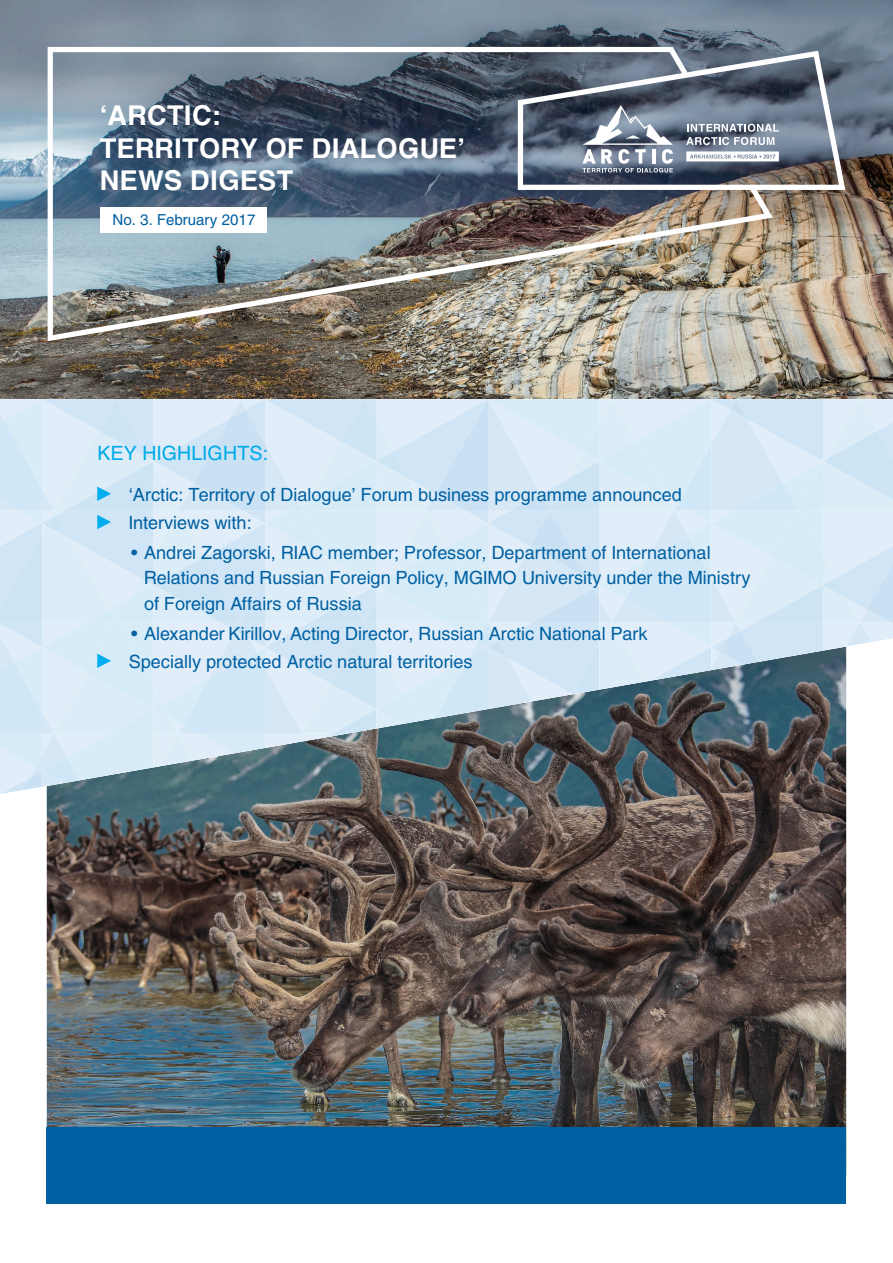
<style>
.page{position:relative;width:893px;height:1263px;background:#fff}
.page>*{position:absolute;margin:0;border:0;box-sizing:border-box;transform-origin:0 0}
.t1{font:700 27px/32.4px "Helios";letter-spacing:.01em;color:#fff}
.t2{font:19.5px "Helios";letter-spacing:.01em;color:#00abe7}
.t3{font:18px/28.2px "Helios";color:#0060a2}
.t4{font:15px "Helios";color:#0060a2}
</style>
<div class="page">
<img style="left:47px;top:806px;width:799px;height:320px">
<img style="left:0;top:0;width:893px;height:399px">
<img style="left:45px;top:44px;width:732px;height:300px">
<div style="left:100px;top:207px;width:166px;height:26px;background:#fff"></div>
<svg style="left:515px;top:0;width:334px;height:193px;background:#6b7685"></svg>
<svg style="left:686px;top:151px;width:93px;height:10px"></svg>
<svg style="left:583px;top:105px;width:90px;height:68px"></svg>
<svg style="left:686px;top:124px;width:93px;height:21px"></svg>
<div style="left:47px;top:1126px;width:799px;height:77px;background:#0060a2"></div>
<svg style="left:46px;top:794px;width:801px;height:12px;background:#576265"></svg>
<svg style="left:0;top:399px;width:893px;height:395px;background:#bfd1dc"></svg>
<h1 class="t1" style="left:100px;top:99px;width:367px">‘ARCTIC:<br>TERRITORY OF DIALOGUE’<br>NEWS DIGEST</h1>
<p class="t4" style="left:113px;top:210px;width:144px">No. 3. February 2017</p>
<p class="t2" style="left:97px;top:441px;width:172px">KEY HIGHLIGHTS:</p>
<p class="t3" style="left:129px;top:480px;width:555px">‘Arctic: Territory of Dialogue’ Forum business programme announced<br>Interviews with:</p>
<p class="t3" style="left:144px;top:539px;width:608px;line-height:25.5px;text-indent:-13px">• Andrei Zagorski, RIAC member; Professor, Department of International<br>Relations and Russian Foreign Policy, MGIMO University under the Ministry of Foreign Affairs of Russia</p>
<p class="t3" style="left:129px;top:619px;width:520px">• Alexander Kirillov, Acting Director, Russian Arctic National Park<br>Specially protected Arctic natural territories</p>
</div>
